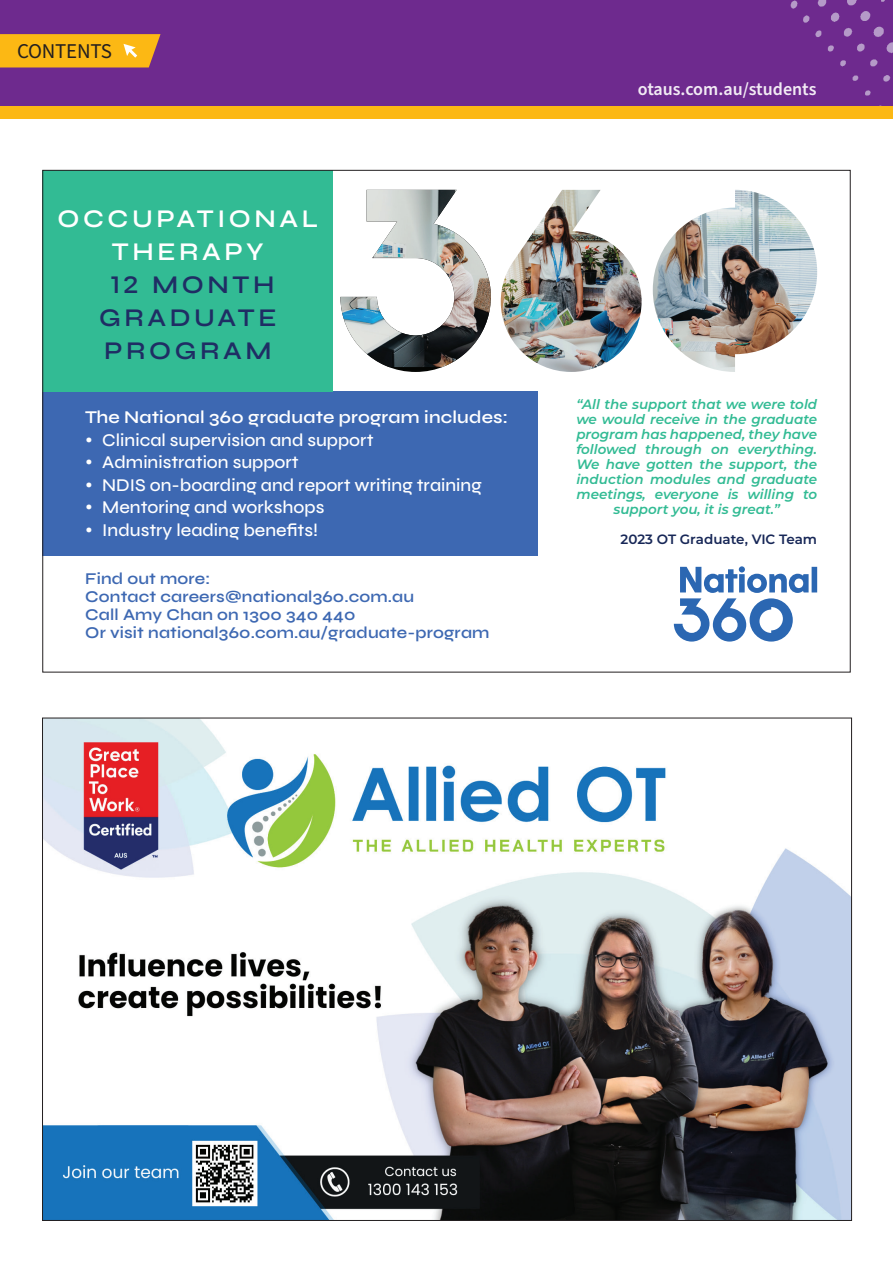
<style>
.page{position:relative;width:893px;height:1263px;background:#fff}
.page>*{position:absolute;margin:0;border:0;box-sizing:border-box;transform-origin:0 0}
.t1{font:600 25.5px/33px "Syne";letter-spacing:.14em;color:#1f2d64;text-align:center}
.t2{font:600 25.5px/33px "Syne";letter-spacing:.14em;color:#fff;text-align:center}
.t3{font:21px "Source Sans Pro";letter-spacing:-.01em;color:#231f20}
.t4{font:500 18px "Syne";color:#fff}
.t5{font:600 18px "Syne";letter-spacing:.01em;color:#fff}
.t6{font:600 18px "Source Sans Pro";color:#f2ebf4}
.t7{font:600 16.5px/18px "Syne";letter-spacing:.01em;color:#3d68b2}
.t8{font:italic 600 13.5px/15px "Montserrat";color:#32bb94;text-align:center}
.t9{font:600 13.5px "Montserrat";color:#172757}
.s1{font-family:"Work Sans";font-weight:400}
</style>
<div class="page">
<svg style="left:674px;top:566px;width:143px;height:76px"></svg>
<img style="left:501px;top:190px;width:141px;height:182px">
<img style="left:653px;top:190px;width:164px;height:182px">
<svg style="left:389px;top:367px;width:54px;height:5px"></svg>
<img style="left:340px;top:190px;width:151px;height:177px">
<div style="left:43px;top:391px;width:495px;height:165px;background:#3d68b2"></div>
<div style="left:43px;top:170px;width:290px;height:221px;background:#32bb94"></div>
<div style="left:0;top:0;width:893px;height:106px;background:#6e2a8e"></div>
<img style="left:790px;top:0;width:103px;height:106px">
<div style="left:0;top:106px;width:893px;height:13px;background:#fcb814"></div>
<svg style="left:0;top:34px;width:161px;height:33px;background:#f6b31c"></svg>
<img style="left:44px;top:720px;width:806px;height:499px">
<h2 class="t3" style="left:17px;top:37px;width:96px">CONTENTS</h2>
<h1 class="t2" style="left:57px;top:202px;width:262px">OCCUPATIONAL<br>THERAPY</h1>
<h1 class="t1" style="left:99px;top:268px;width:179px">12 MONTH<br>GRADUATE<br>PROGRAM</h1>
<h3 class="t5" style="left:85px;top:406px;width:424px">The National 360 graduate program includes:</h3>
<h3 class="t4" style="left:85px;top:429px;width:290px"><span class="s1">•</span> Clinical supervision and support</h3>
<h3 class="t4" style="left:85px;top:451px;width:215px"><span class="s1">•</span> Administration support</h3>
<h3 class="t4" style="left:85px;top:474px;width:398px"><span class="s1">•</span> NDIS on-boarding and report writing training</h3>
<h3 class="t4" style="left:85px;top:496px;width:241px"><span class="s1">•</span> Mentoring and workshops</h3>
<h3 class="t4" style="left:85px;top:519px;width:234px"><span class="s1">•</span> Industry leading benefits!</h3>
<p class="t7" style="left:85px;top:570px;width:406px">Find out more:<br>Contact careers@national360.com.au<br>Call Amy Chan on 1300 340 440<br>Or visit national360.com.au/graduate-program</p>
<h3 class="t6" style="left:638px;top:77px;width:180px">otaus.com.au/students</h3>
<p class="t8" style="left:576px;top:396px;width:242px">“All the support that we were told we would receive in the graduate program has happened, they have followed through on everything.<br>We have gotten the support, the induction modules and graduate meetings, everyone is willing to support you, it is great.”</p>
<p class="t9" style="left:620px;top:530px;width:198px">2023 OT Graduate, VIC Team</p>
</div>
